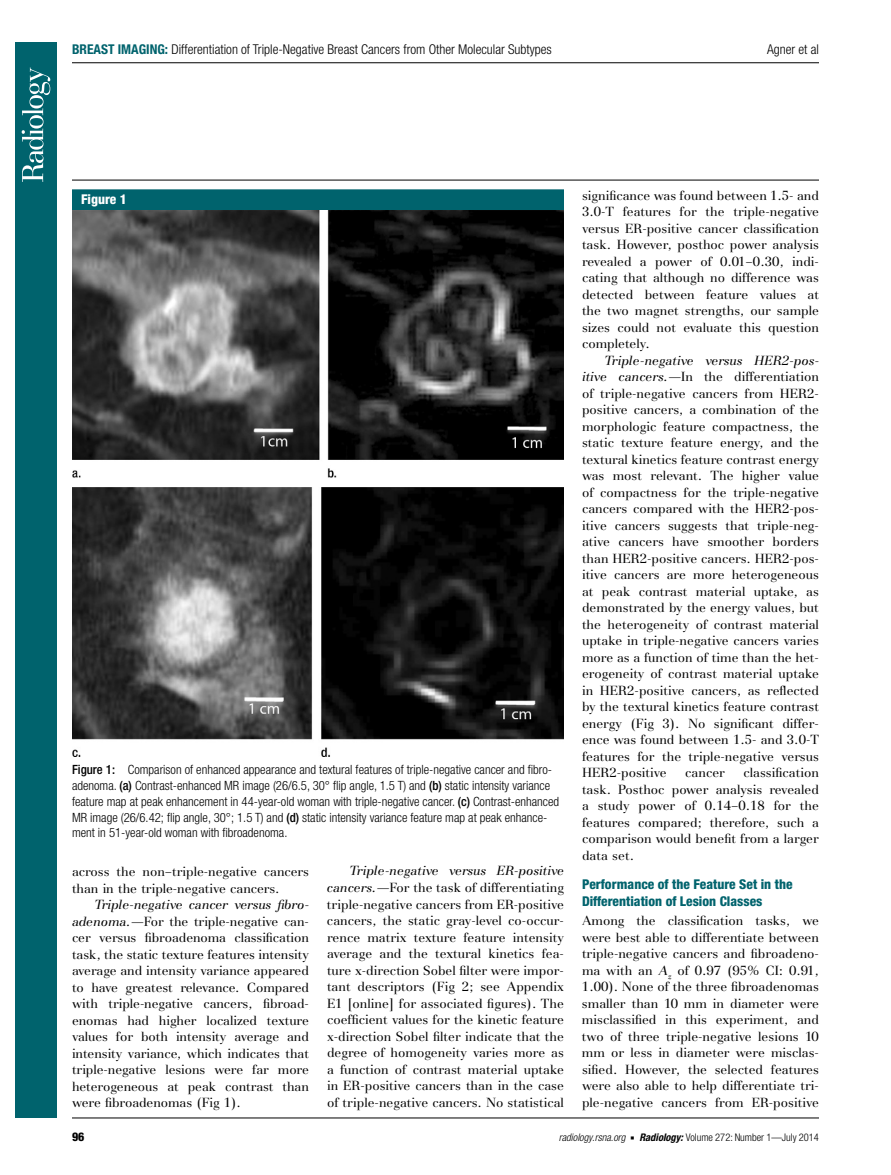
<style>
.page{position:relative;width:891px;height:1175px;background:#fff}
.page>*{position:absolute;margin:0;border:0;box-sizing:border-box;transform-origin:0 0}
.t1{font:300 condensed 13.5px "Helvetica Neue";color:#000}
.t2{font:800 condensed 13.5px/16.5px "Helvetica Neue";color:#00636d}
.t3{font:800 condensed 13.5px "Helvetica Neue";color:#fff}
.t4{font:13.2px/16.5px "AT Basilia";color:#000;text-align:justify}
.t5{font:300 condensed 12.75px/15.8px "Helvetica Neue";color:#000}
.t6{font:800 condensed 12px "Helvetica Neue";color:#000}
.t7{font:300 condensed 10.5px "Helvetica Neue";color:#000}
.s1{font-weight:700;color:#00636d}
.s2{font-weight:500}
.s3{font-style:italic}
.s4{font-family:"Universal Newswith Comm Pi";font-weight:400;font-stretch:normal;font-size:6px}
.s5{font-weight:700;font-style:italic}
</style>
<div class="page">
<hr style="left:72px;top:180px;width:747px;height:1px;background:#000">
<hr style="left:72px;top:1117px;width:747px;height:1px;background:#000">
<hr style="left:72px;top:62px;width:747px;height:1px;background:#000">
<div style="left:72px;top:189px;width:492px;height:21px;background:#00636d"></div>
<img style="left:72px;top:210px;width:492px;height:546px">
<div style="left:15px;top:42px;width:42px;height:1075px;background:#00636d"></div>
<svg style="left:22px;top:68px;width:28px;height:114px"></svg>
<p class="t1" style="left:72px;top:41px;width:481px"><span class="s1">BREAST IMAGING:</span> Differentiation of Triple-Negative Breast Cancers from Other Molecular Subtypes</p>
<p class="t1" style="left:767px;top:41px;width:53px">Agner et al</p>
<p class="t3" style="left:81px;top:191px;width:47px">Figure 1</p>
<p class="t5" style="left:72px;top:762px;width:489px"><span class="s2">Figure 1:</span> Comparison of enhanced appearance and textural features of triple-negative cancer and fibro&shy;adenoma. <span class="s2">(a)</span> Contrast-enhanced MR image (26/6.5, 30° flip angle, 1.5 T) and <span class="s2">(b)</span> static intensity variance feature map at peak enhancement in 44-year-old woman with triple-negative cancer. <span class="s2">(c)</span> Contrast-enhanced MR image (26/6.42; flip angle, 30°; 1.5 T) and <span class="s2">(d)</span> static intensity variance feature map at peak enhance&shy;ment in 51-year-old woman with fibroadenoma.</p>
<p class="t4" style="left:72px;top:863px;width:239px">across the non–triple-negative cancers than in the triple-negative cancers.</p>
<p class="t4" style="left:72px;top:896px;width:239px;text-indent:23px"><span class="s3">Triple-negative cancer versus fibro&shy;adenoma.—</span>For the triple-negative can&shy;cer versus fibroadenoma classification task, the static texture features intensity average and intensity variance appeared to have greatest relevance. Compared with triple-negative cancers, fibroad&shy;enomas had higher localized texture values for both intensity average and intensity variance, which indicates that triple-negative lesions were far more heterogeneous at peak contrast than were fibroadenomas (Fig 1).</p>
<p class="t4" style="left:327px;top:862px;width:239px;text-indent:23px"><span class="s3">Triple-negative versus ER-positive cancers.—</span>For the task of differentiating triple-negative cancers from ER-positive cancers, the static gray-level co-occur&shy;rence matrix texture feature intensity average and the textural kinetics fea&shy;ture x-direction Sobel filter were impor&shy;tant descriptors (Fig 2; see Appendix E1 [online] for associated figures). The coefficient values for the kinetic feature x-direction Sobel filter indicate that the degree of homogeneity varies more as a function of contrast material uptake in ER-positive cancers than in the case of triple-negative cancers. No statistical</p>
<p class="t4" style="left:582px;top:187px;width:239px">significance was found between 1.5- and 3.0-T features for the triple-negative versus ER-positive cancer classification task. However, posthoc power analysis revealed a power of 0.01–0.30, indi&shy;cating that although no difference was detected between feature values at the two magnet strengths, our sample sizes could not evaluate this question completely.</p>
<p class="t4" style="left:582px;top:352px;width:239px;text-indent:23px"><span class="s3">Triple-negative versus HER2-pos&shy;itive cancers.—</span>In the differentiation of triple-negative cancers from HER2- positive cancers, a combination of the morphologic feature compactness, the static texture feature energy, and the textural kinetics feature contrast energy was most relevant. The higher value of compactness for the triple-negative cancers compared with the HER2-pos&shy;itive cancers suggests that triple-neg&shy;ative cancers have smoother borders than HER2-positive cancers. HER2-pos&shy;itive cancers are more heterogeneous at peak contrast material uptake, as demonstrated by the energy values, but the heterogeneity of contrast material uptake in triple-negative cancers varies more as a function of time than the het&shy;erogeneity of contrast material uptake in HER2-positive cancers, as reflected by the textural kinetics feature contrast energy (Fig 3). No significant differ&shy;ence was found between 1.5- and 3.0-T features for the triple-negative versus HER2-positive</p>
<p class="t4" style="left:582px;top:764px;width:239px;text-indent:161px">classification task. Posthoc power analysis revealed a study power of 0.14–0.18 for the features compared; therefore, such a comparison would benefit from a larger data set.</p>
<p class="t2" style="left:582px;top:875px;width:212px">Performance of the Feature Set in the<br>Differentiation of Lesion Classes</p>
<p class="t4" style="left:582px;top:912px;width:239px">Among the classification tasks, we were best able to differentiate between triple-negative cancers and fibroadeno&shy;ma with an <span class="s3">A</span><sub>z</sub> of 0.97 (95% CI: 0.91, 1.00). None of the three fibroadenomas smaller than 10 mm in diameter were misclassified in this experiment, and two of three triple-negative lesions 10 mm or less in diameter were misclas&shy;sified. However, the selected features were also able to help differentiate tri&shy;ple-negative cancers from ER-positive</p>
<p class="t4" style="left:685px;top:764px;width:41px">cancer</p>
<p class="t6" style="left:72px;top:1128px;width:14px">96</p>
<p class="t7" style="left:559px;top:1130px;width:262px"><span class="s3">radiology.rsna.org</span> <span class="s4">n</span> <span class="s5">Radiology:</span> Volume 272: Number 1—July 2014</p>
</div>
